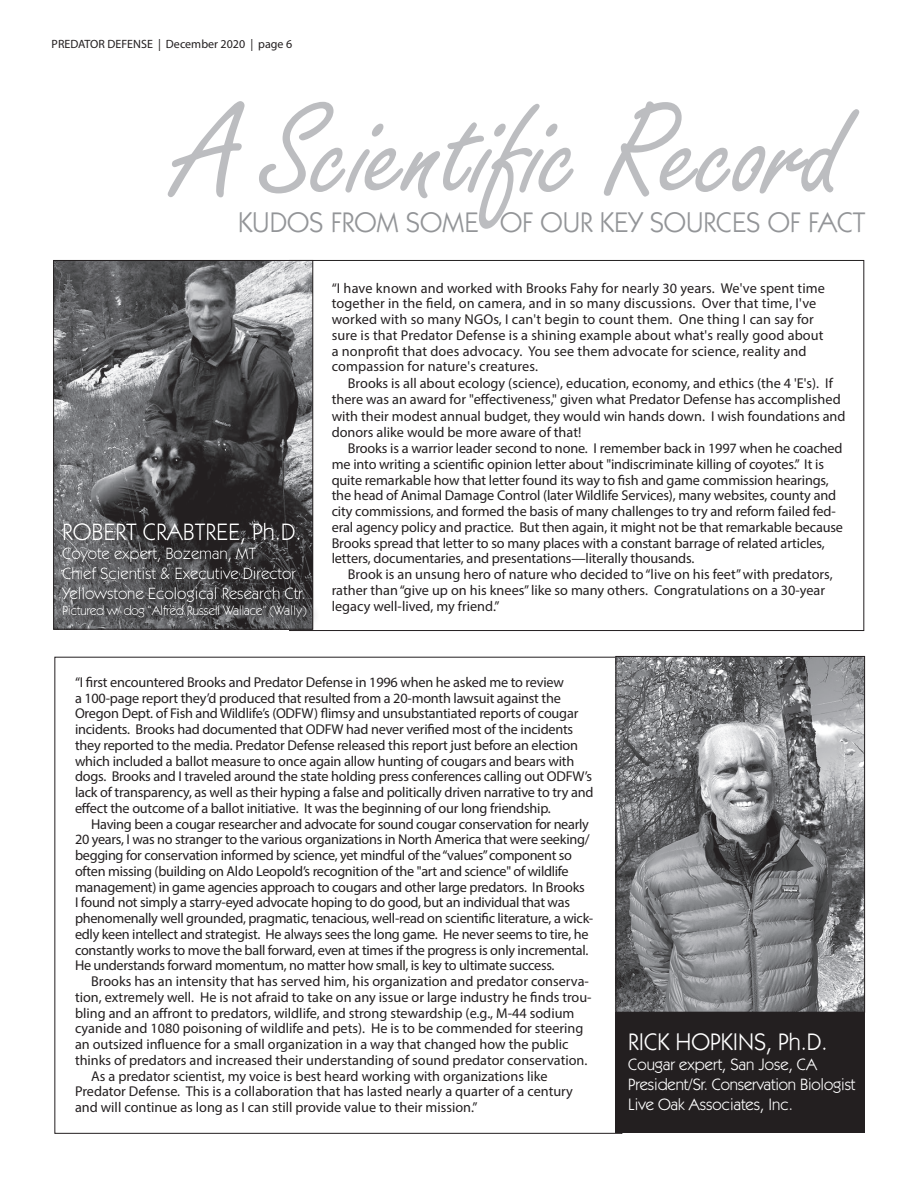
<style>
.page{position:relative;width:918px;height:1188px;background:#fff}
.page>*{position:absolute;margin:0;border:0;box-sizing:border-box;transform-origin:0 0}
.t1{font:141px "Freestyle Script";letter-spacing:-.01em;color:#bcbdc0}
.Head_1{font:28.5px "ITC Kabel Std";color:#939598}
.Head_2_WHITE{font:24px "ITC Kabel Std";color:#fff}
.Head_2_WHITE-2{font:16.5px/19.8px "ITC Kabel Std";color:#fff}
.Body_text_-_indent{font:14.25px/15.8px "Myriad Pro";letter-spacing:-.01em;color:#231f20}
.Body_text_-_no_inden{font:14.25px/15.8px "Myriad Pro";letter-spacing:-.015em;color:#231f20}
.Body_text_-_no_inden-2{font:14.25px/15.8px "Myriad Pro";letter-spacing:.01em;color:#231f20}
.t2{font:13.5px "ITC Kabel Std";letter-spacing:-.03em;color:#fff}
.Timeline_Text{font:12px "Myriad Pro";color:#231f20}
</style>
<div class="page">
<img style="left:55px;top:262px;width:256px;height:365px">
<div style="left:57px;top:516px;width:268px;height:114px;background:#fff;opacity:.75"></div>
<img style="left:618px;top:658px;width:245px;height:352px">
<div style="left:616px;top:656px;width:249px;height:356px;border:1px solid #231f20"></div>
<div style="left:616px;top:1012px;width:249px;height:121px;background:#231f20"></div>
<p class="Timeline_Text" style="left:52px;top:36px;width:242px">PREDATOR DEFENSE | December 2020 | page 6</p>
<p class="t1" style="left:177px;top:76px;width:668px">A Scientific Record</p>
<p class="Head_1" style="left:238px;top:206px;width:629px">KUDOS FROM SOME OF OUR KEY SOURCES OF FACT</p>
<h3 class="Head_2_WHITE" style="left:62px;top:517px;width:241px">ROBERT CRABTREE, Ph.D.</h3>
<p class="Head_2_WHITE-2" style="left:62px;top:544px;width:245px">Coyote expert, Bozeman, MT<br>Chief Scientist &amp; Executive Director<br>Yellowstone Ecological Research Ctr.</p>
<p class="t2" style="left:62px;top:603px;width:246px">Pictured w/ dog “Alfred Russell Wallace” (Wally)</p>
<p class="Body_text_-_no_inden-2" style="left:332px;top:280px;width:495px">“I have known and worked with Brooks Fahy for nearly 30 years. We've spent time together in the field, on camera, and in so many discussions. Over that time, I've worked with so many NGOs, I can't begin to count them. One thing I can say for sure is that Predator Defense is a shining example about what's really good about a nonprofit that does advocacy. You see them advocate for science, reality and compassion for nature's creatures.</p>
<p class="Body_text_-_indent" style="left:332px;top:375px;width:515px;line-height:16.5px;text-indent:16px">Brooks is all about ecology (science), education, economy, and ethics (the 4 'E's). If there was an award for "effectiveness," given what Predator Defense has accomplished with their modest annual budget, they would win hands down. I wish foundations and donors alike would be more aware of that!</p>
<p class="Body_text_-_indent" style="left:332px;top:440px;width:513px;text-indent:16px">Brooks is a warrior leader second to none. I remember back in 1997 when he coached me into writing a scientific opinion letter about "indiscriminate killing of coyotes.” It is quite remarkable how that letter found its way to fish and game commission hearings, the head of Animal Damage Control (later Wildlife Services), many websites, county and city commissions, and formed the basis of many challenges to try and reform failed fed&shy;eral agency policy and practice. But then again, it might not be that remarkable because Brooks spread that letter to so many places with a constant barrage of related articles, letters, documentaries, and presentations—literally thousands.</p>
<p class="Body_text_-_indent" style="left:332px;top:566px;width:502px;text-indent:16px">Brook is an unsung hero of nature who decided to “live on his feet” with predators, rather than “give up on his knees” like so many others. Congratulations on a 30-year legacy well-lived, my friend.”</p>
<p class="Body_text_-_no_inden" style="left:75px;top:674px;width:520px">“I first encountered Brooks and Predator Defense in 1996 when he asked me to review<br>a 100-page report they’d produced that resulted from a 20-month lawsuit against the Oregon Dept. of Fish and Wildlife’s (ODFW) flimsy and unsubstantiated reports of cougar incidents. Brooks had documented that ODFW had never verified most of the incidents they reported to the media. Predator Defense released this report just before an election which included a ballot measure to once again allow hunting of cougars and bears with dogs. Brooks and I traveled around the state holding press conferences calling out ODFW’s lack of transparency, as well as their hyping a false and politically driven narrative to try and effect the outcome of a ballot initiative. It was the beginning of our long friendship.</p>
<p class="Body_text_-_indent" style="left:75px;top:816px;width:520px;text-indent:16px">Having been a cougar researcher and advocate for sound cougar conservation for nearly 20 years, I was no stranger to the various organizations in North America that were seeking/ begging for conservation informed by science, yet mindful of the “values” component so often missing (building on Aldo Leopold’s recognition of the "art and science" of wildlife management) in game agencies approach to cougars and other large predators. In Brooks<br>I found not simply a starry-eyed advocate hoping to do good, but an individual that was phenomenally well grounded, pragmatic, tenacious, well-read on scientific literature, a wick&shy;edly keen intellect and strategist. He always sees the long game. He never seems to tire, he constantly works to move the ball forward, even at times if the progress is only incremental.<br>He understands forward momentum, no matter how small, is key to ultimate success.</p>
<p class="Body_text_-_indent" style="left:75px;top:973px;width:518px;text-indent:16px">Brooks has an intensity that has served him, his organization and predator conserva&shy;tion, extremely well. He is not afraid to take on any issue or large industry he finds trou&shy;bling and an affront to predators, wildlife, and strong stewardship (e.g., M-44 sodium cyanide and 1080 poisoning of wildlife and pets). He is to be commended for steering an outsized influence for a small organization in a way that changed how the public thinks of predators and increased their understanding of sound predator conservation.</p>
<p class="Body_text_-_indent" style="left:75px;top:1068px;width:499px;text-indent:16px">As a predator scientist, my voice is best heard working with organizations like<br>Predator Defense. This is a collaboration that has lasted nearly a quarter of a century and will continue as long as I can still provide value to their mission.”</p>
<p class="Head_2_WHITE" style="left:628px;top:1028px;width:201px">RICK HOPKINS, Ph.D.</p>
<p class="Head_2_WHITE-2" style="left:628px;top:1054px;width:229px">Cougar expert, San Jose, CA<br>President/Sr. Conservation Biologist<br>Live Oak Associates, Inc.</p>
</div>
